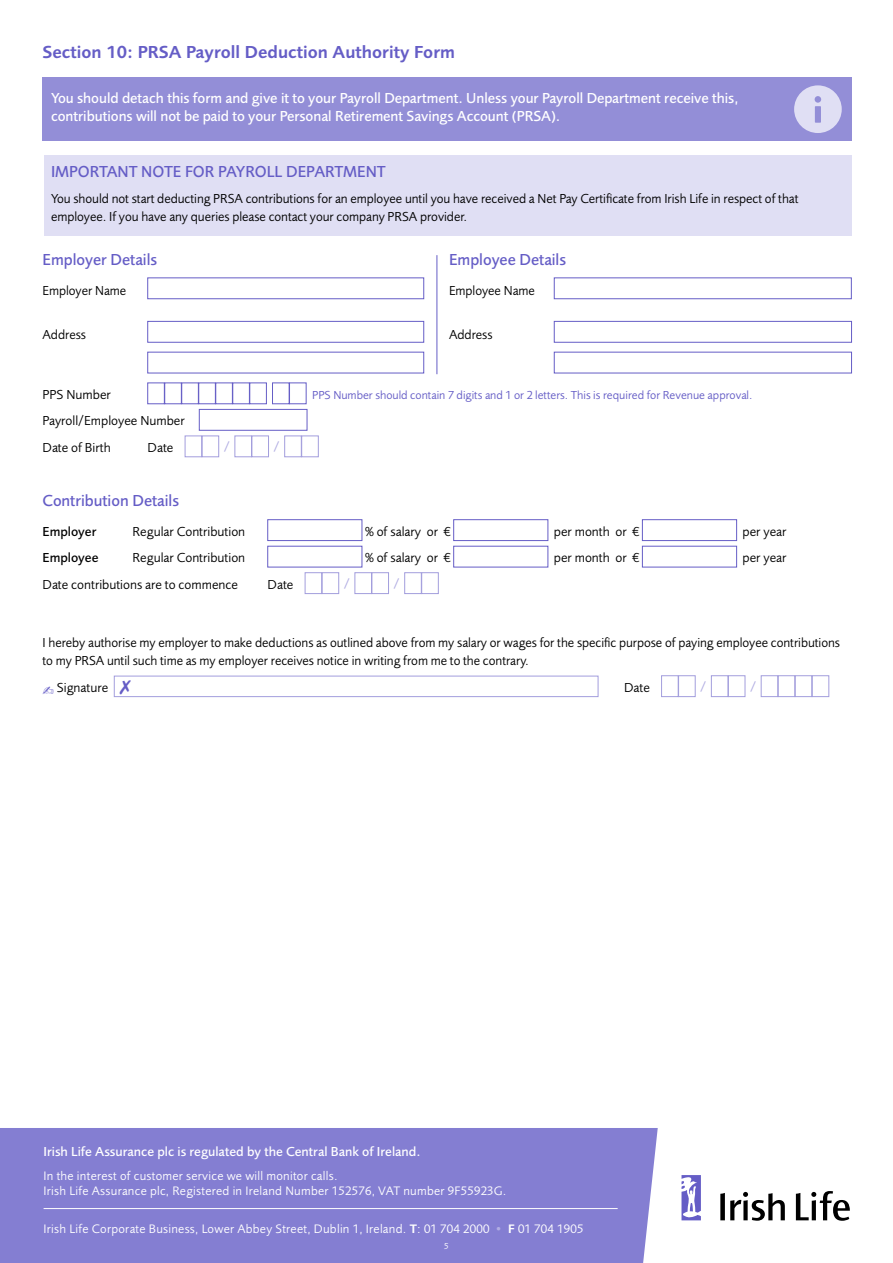
<style>
.page{position:relative;width:893px;height:1263px;background:#fff}
.page>*{position:absolute;margin:0;border:0;box-sizing:border-box;transform-origin:0 0}
.t1{font:600 18px "Foundry Sans";color:#655dc6}
.t2{font:500 16.5px "Foundry Sans";letter-spacing:-.005em;color:#655dc6}
.t3{font:500 15px/18px "Foundry Sans";letter-spacing:-.005em;color:#fff}
.t4{font:13.5px/18px "Foundry Sans";letter-spacing:-.005em;color:#000}
.t5{font:500 13.5px "Foundry Sans";color:#fff}
.t6{font:500 13.5px "Foundry Sans";color:#000}
.t7{font:600 13.5px "Foundry Sans";color:#b2aee3}
.t8{font:12.75px/15.3px "Foundry Sans";letter-spacing:.02em;color:#fff}
.t9{font:12px "Foundry Sans";color:#655dc6}
.t10{font:9px "Foundry Sans";color:#fff}
.s1{font-weight:600}
.s2{color:#b2aee3}
</style>
<div class="page">
<svg style="left:681px;top:1175px;width:20px;height:45px"></svg>
<svg style="left:720px;top:1192px;width:65px;height:29px"></svg>
<svg style="left:796px;top:1191px;width:54px;height:30px"></svg>
<div style="left:0;top:1128px;width:658px;height:135px;background:#847ed2"></div>
<hr style="left:44px;top:1208px;width:574px;height:1px;background:#fff">
<div style="left:44px;top:155px;width:807px;height:81px;background:#e0dff4"></div>
<div style="left:148px;top:278px;width:276px;height:21px;border:1px solid #655dc6"></div>
<div style="left:554px;top:278px;width:297px;height:21px;border:1px solid #655dc6"></div>
<div style="left:148px;top:321px;width:276px;height:21px;border:1px solid #655dc6"></div>
<div style="left:554px;top:321px;width:298px;height:21px;border:1px solid #655dc6"></div>
<div style="left:148px;top:352px;width:276px;height:21px;border:1px solid #655dc6"></div>
<div style="left:554px;top:352px;width:298px;height:21px;border:1px solid #655dc6"></div>
<div style="left:148px;top:383px;width:17px;height:21px;border:1px solid #655dc6"></div>
<div style="left:165px;top:383px;width:17px;height:21px;border:1px solid #655dc6"></div>
<div style="left:182px;top:383px;width:17px;height:21px;border:1px solid #655dc6"></div>
<div style="left:199px;top:383px;width:17px;height:21px;border:1px solid #655dc6"></div>
<div style="left:216px;top:383px;width:17px;height:21px;border:1px solid #655dc6"></div>
<div style="left:233px;top:383px;width:17px;height:21px;border:1px solid #655dc6"></div>
<div style="left:250px;top:383px;width:17px;height:21px;border:1px solid #655dc6"></div>
<div style="left:272px;top:383px;width:17px;height:21px;border:1px solid #655dc6"></div>
<div style="left:289px;top:383px;width:17px;height:21px;border:1px solid #655dc6"></div>
<div style="left:199px;top:409px;width:108px;height:21px;border:1px solid #655dc6"></div>
<div style="left:185px;top:436px;width:17px;height:21px;border:1px solid #a39edd"></div>
<div style="left:202px;top:436px;width:17px;height:21px;border:1px solid #a39edd"></div>
<div style="left:235px;top:436px;width:17px;height:21px;border:1px solid #a39edd"></div>
<div style="left:252px;top:436px;width:17px;height:21px;border:1px solid #a39edd"></div>
<div style="left:284px;top:436px;width:17px;height:21px;border:1px solid #a39edd"></div>
<div style="left:301px;top:436px;width:17px;height:21px;border:1px solid #a39edd"></div>
<div style="left:268px;top:519px;width:94px;height:22px;border:1px solid #655dc6"></div>
<div style="left:453px;top:519px;width:95px;height:22px;border:1px solid #655dc6"></div>
<div style="left:642px;top:519px;width:95px;height:22px;border:1px solid #655dc6"></div>
<div style="left:268px;top:546px;width:94px;height:21px;border:1px solid #655dc6"></div>
<div style="left:453px;top:546px;width:95px;height:21px;border:1px solid #655dc6"></div>
<div style="left:642px;top:546px;width:95px;height:21px;border:1px solid #655dc6"></div>
<div style="left:305px;top:572px;width:17px;height:22px;border:1px solid #a39edd"></div>
<div style="left:322px;top:572px;width:17px;height:22px;border:1px solid #a39edd"></div>
<div style="left:355px;top:572px;width:17px;height:22px;border:1px solid #a39edd"></div>
<div style="left:372px;top:572px;width:17px;height:22px;border:1px solid #a39edd"></div>
<div style="left:404px;top:572px;width:17px;height:22px;border:1px solid #a39edd"></div>
<div style="left:421px;top:572px;width:17px;height:22px;border:1px solid #a39edd"></div>
<div style="left:114px;top:676px;width:484px;height:21px;border:1px solid #a39edd"></div>
<div style="left:661px;top:675px;width:17px;height:22px;border:1px solid #a39edd"></div>
<div style="left:678px;top:675px;width:17px;height:22px;border:1px solid #a39edd"></div>
<div style="left:711px;top:675px;width:17px;height:22px;border:1px solid #a39edd"></div>
<div style="left:728px;top:675px;width:17px;height:22px;border:1px solid #a39edd"></div>
<div style="left:761px;top:675px;width:17px;height:22px;border:1px solid #a39edd"></div>
<div style="left:778px;top:675px;width:17px;height:22px;border:1px solid #a39edd"></div>
<div style="left:795px;top:675px;width:17px;height:22px;border:1px solid #a39edd"></div>
<div style="left:812px;top:675px;width:17px;height:22px;border:1px solid #a39edd"></div>
<div style="left:43px;top:77px;width:808px;height:63px;background:#938ed7"></div>
<svg style="left:794px;top:85px;width:48px;height:48px"></svg>
<hr style="left:437px;top:255px;width:1px;height:119px;background:#655dc6">
<h1 class="t1" style="left:43px;top:41px;width:414px">Section 10: PRSA Payroll Deduction Authority Form</h1>
<p class="t3" style="left:51px;top:89px;width:689px">You should detach this form and give it to your Payroll Department. Unless your Payroll Department receive this, contributions will not be paid to your Personal Retirement Savings Account (PRSA).</p>
<p class="t2" style="left:51px;top:162px;width:336px">IMPORTANT NOTE FOR PAYROLL DEPARTMENT</p>
<p class="t4" style="left:51px;top:190px;width:749px">You should not start deducting PRSA contributions for an employee until you have received a Net Pay Certificate from Irish Life in respect of that employee. If you have any queries please contact your company PRSA provider.</p>
<p class="t2" style="left:43px;top:250px;width:116px">Employer Details</p>
<p class="t2" style="left:449px;top:250px;width:119px">Employee Details</p>
<p class="t4" style="left:43px;top:282px;width:85px">Employer Name</p>
<p class="t4" style="left:449px;top:282px;width:87px">Employee Name</p>
<p class="t4" style="left:43px;top:326px;width:45px">Address</p>
<p class="t4" style="left:449px;top:326px;width:45px">Address</p>
<p class="t4" style="left:43px;top:386px;width:70px">PPS Number</p>
<p class="t9" style="left:312px;top:388px;width:442px">PPS Number should contain 7 digits and 1 or 2 letters. This is required for Revenue approval.</p>
<p class="t4" style="left:43px;top:408px;width:144px;line-height:26.5px">Payroll/Employee Number<br>Date of Birth</p>
<p class="t4" style="left:148px;top:439px;width:27px">Date</p>
<p class="t7" style="left:224px;top:439px;width:8px">/</p>
<p class="t7" style="left:274px;top:439px;width:8px">/</p>
<p class="t2" style="left:43px;top:492px;width:138px">Contribution Details</p>
<p class="t6" style="left:43px;top:524px;width:55px">Employer</p>
<p class="t4" style="left:133px;top:522px;width:114px">Regular Contribution</p>
<p class="t4" style="left:365px;top:522px;width:87px">% of salary or €</p>
<p class="t4" style="left:554px;top:522px;width:87px">per month or €</p>
<p class="t4" style="left:742px;top:522px;width:46px">per year</p>
<p class="t6" style="left:43px;top:550px;width:58px">Employee</p>
<p class="t4" style="left:133px;top:549px;width:114px">Regular Contribution</p>
<p class="t4" style="left:365px;top:549px;width:87px">% of salary or €</p>
<p class="t4" style="left:554px;top:549px;width:87px">per month or €</p>
<p class="t4" style="left:742px;top:549px;width:46px">per year</p>
<p class="t4" style="left:43px;top:575px;width:197px">Date contributions are to commence</p>
<p class="t4" style="left:268px;top:575px;width:27px">Date</p>
<p class="t7" style="left:344px;top:575px;width:8px">/</p>
<p class="t7" style="left:394px;top:575px;width:8px">/</p>
<p class="t4" style="left:43px;top:634px;width:799px">I hereby authorise my employer to make deductions as outlined above from my salary or wages for the specific purpose of paying employee contributions to my PRSA until such time as my employer receives notice in writing from me to the contrary.</p>
<p class="t4" style="left:57px;top:678px;width:53px">Signature</p>
<p class="t4" style="left:624px;top:678px;width:27px">Date</p>
<p class="t7" style="left:700px;top:678px;width:8px">/</p>
<p class="t7" style="left:750px;top:678px;width:8px">/</p>
<p class="t5" style="left:44px;top:1144px;width:378px">Irish Life Assurance plc is regulated by the Central Bank of Ireland.</p>
<p class="t8" style="left:44px;top:1168px;width:464px">In the interest of customer service we will monitor calls.<br>Irish Life Assurance plc, Registered in Ireland Number 152576, VAT number 9F55923G.</p>
<p class="t8" style="left:44px;top:1221px;width:541px">Irish Life Corporate Business, Lower Abbey Street, Dublin 1, Ireland. <span class="s1">T</span>: 01 704 2000 <span class="s2">•</span> <span class="s1">F</span> 01 704 1905</p>
<p class="t10" style="left:444px;top:1241px;width:6px">5</p>
</div>
